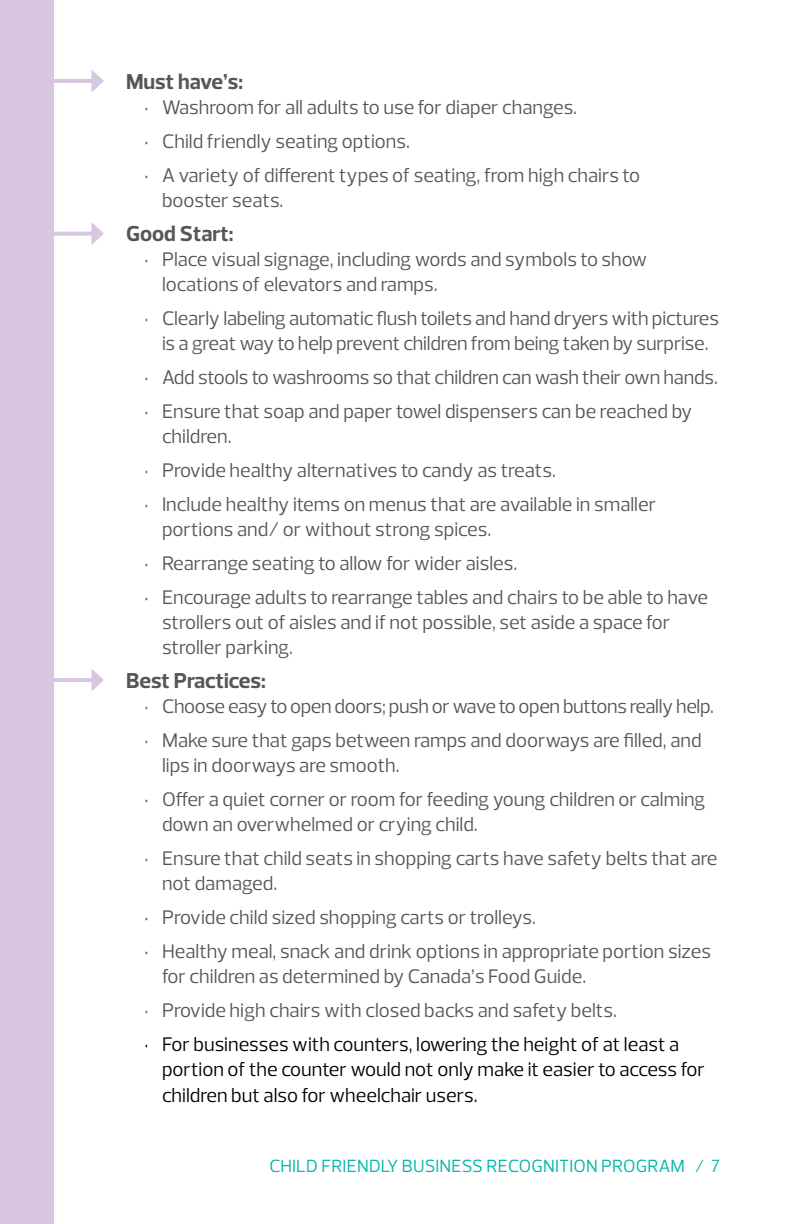
<style>
.page{position:relative;width:792px;height:1224px;background:#fff}
.page>*{position:absolute;margin:0;border:0;box-sizing:border-box;transform-origin:0 0}
.t1{font:700 22px "Prelo";color:#55565a}
.t2{font:20px/25px "Prelo";color:#55565a}
.t3{font:20px/25.4px "Prelo";color:#000}
.t4{font:20px "Prelo";letter-spacing:-.02em;color:#55565a}
.t5{font:18px "Prelo";letter-spacing:.015em;color:#00b5a7}
</style>
<div class="page">
<hr style="left:0;top:678px;width:95px;height:4px;background:#d9c6e1">
<svg style="left:91px;top:668px;width:13px;height:24px"></svg>
<svg style="left:54px;top:232px;width:37px;height:4px"></svg>
<svg style="left:91px;top:222px;width:13px;height:23px"></svg>
<hr style="left:0;top:79px;width:95px;height:4px;background:#d9c6e1">
<svg style="left:91px;top:69px;width:13px;height:24px"></svg>
<div style="left:0;top:0;width:54px;height:1224px;background:#d9c6e1"></div>
<p class="t1" style="left:126px;top:68px;width:119px">Must have’s:</p>
<p class="t2" style="left:144px;top:94px;width:435px">• Washroom for all adults to use for diaper changes.</p>
<p class="t2" style="left:144px;top:128px;width:267px">• Child friendly seating options.</p>
<p class="t2" style="left:162px;top:162px;width:480px;text-indent:-18px">• A variety of different types of seating, from high chairs to booster seats.</p>
<p class="t1" style="left:126px;top:220px;width:109px">Good Start:</p>
<p class="t2" style="left:162px;top:246px;width:487px;text-indent:-18px">• Place visual signage, including words and symbols to show locations of elevators and ramps.</p>
<p class="t2" style="left:144px;top:305px;width:576px;text-align:center">• Clearly labeling automatic flush toilets and hand dryers with pictures is a great way to help prevent children from being taken by surprise.</p>
<p class="t2" style="left:144px;top:364px;width:575px">• Add stools to washrooms so that children can wash their own hands.</p>
<p class="t2" style="left:162px;top:398px;width:532px;text-indent:-18px">• Ensure that soap and paper towel dispensers can be reached by children.</p>
<p class="t2" style="left:144px;top:457px;width:413px">• Provide healthy alternatives to candy as treats.</p>
<p class="t2" style="left:162px;top:491px;width:496px;text-indent:-18px">• Include healthy items on menus that are available in smaller portions and/ or without strong spices.</p>
<p class="t2" style="left:144px;top:550px;width:375px">• Rearrange seating to allow for wider aisles.</p>
<p class="t2" style="left:162px;top:584px;width:548px;text-indent:-18px">• Encourage adults to rearrange tables and chairs to be able to have strollers out of aisles and if not possible, set aside a space for stroller parking.</p>
<p class="t1" style="left:126px;top:667px;width:141px">Best Practices:</p>
<p class="t4" style="left:144px;top:694px;width:572px">• Choose easy to open doors; push or wave to open buttons really help.</p>
<p class="t2" style="left:162px;top:727px;width:541px;text-indent:-18px">• Make sure that gaps between ramps and doorways are filled, and lips in doorways are smooth.</p>
<p class="t2" style="left:162px;top:786px;width:545px;text-indent:-18px">• Offer a quiet corner or room for feeding young children or calming down an overwhelmed or crying child.</p>
<p class="t2" style="left:162px;top:845px;width:557px;text-indent:-18px">• Ensure that child seats in shopping carts have safety belts that are not damaged.</p>
<p class="t2" style="left:144px;top:904px;width:393px">• Provide child sized shopping carts or trolleys.</p>
<p class="t2" style="left:162px;top:938px;width:551px;text-indent:-18px">• Healthy meal, snack and drink options in appropriate portion sizes for children as determined by Canada’s Food Guide.</p>
<p class="t2" style="left:144px;top:997px;width:474px">• Provide high chairs with closed backs and safety belts.</p>
<p class="t3" style="left:162px;top:1031px;width:544px;text-indent:-18px">• For businesses with counters, lowering the height of at least a portion of the counter would not only make it easier to access for children but also for wheelchair users.</p>
<p class="t5" style="left:269px;top:1155px;width:452px">CHILD FRIENDLY BUSINESS RECOGNITION PROGRAM / 7</p>
</div>
